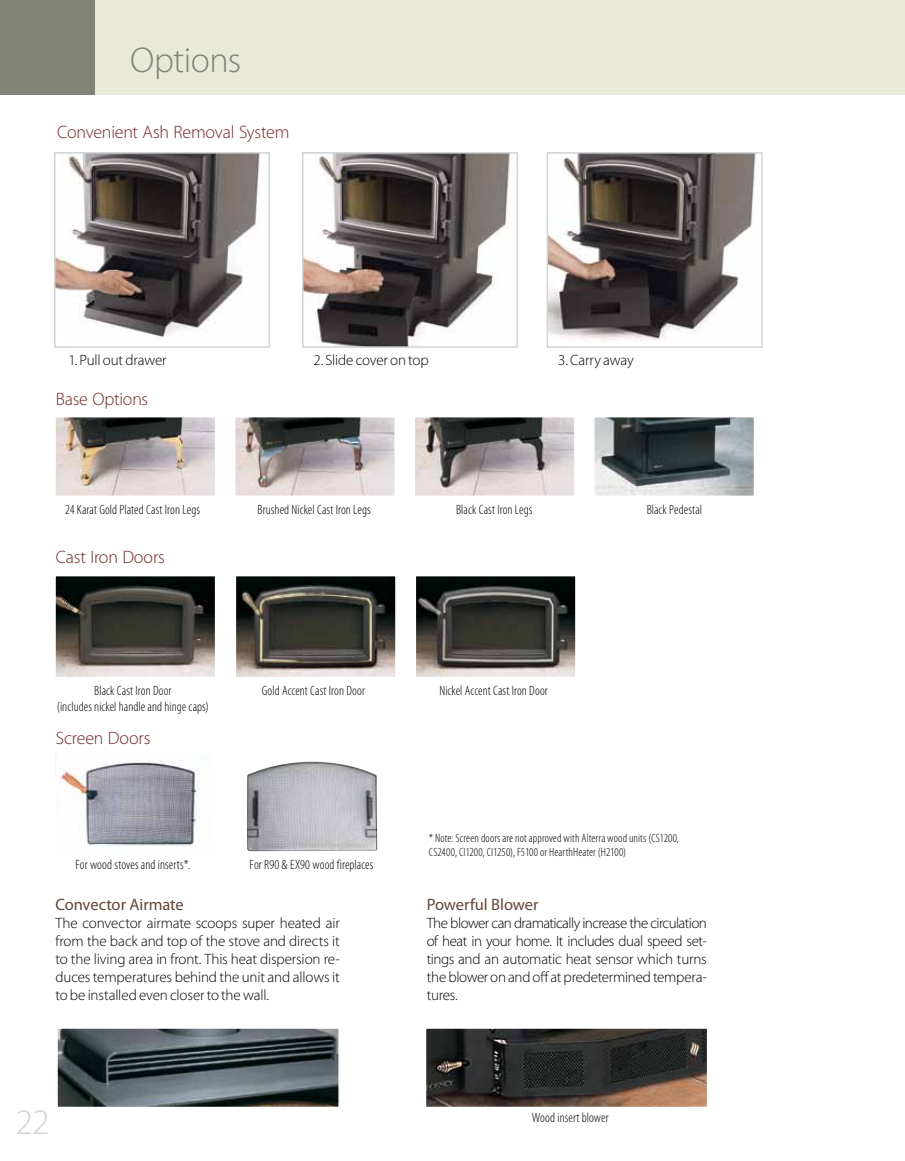
<style>
.page{position:relative;width:905px;height:1161px;background:#fff}
.page>*{position:absolute;margin:0;border:0;box-sizing:border-box;transform-origin:0 0}
.t1{font:300 36px "Myriad Pro";letter-spacing:-.015em;color:#828476}
.t2{font:300 36px "Myriad Pro";color:#d1d3d4}
.t3{font:300 18px "Myriad Pro";letter-spacing:-.01em;color:#762123}
.t4{font:16.5px "Myriad Pro";letter-spacing:-.005em;color:#644537}
.t5{font:300 15px/18px "Myriad Pro";letter-spacing:-.01em;color:#000;text-align:justify}
.t6{font:300 condensed 13.5px/16.2px "Myriad Pro";letter-spacing:.005em;color:#000;text-align:center}
.t7{font:300 condensed 12px/14.4px "Myriad Pro";letter-spacing:.01em;color:#000}
</style>
<div class="page">
<div style="left:80px;top:0;width:824px;height:94px;background:#e8e9d6"></div>
<div style="left:0;top:0;width:94px;height:94px;background:#828476"></div>
<img style="left:427px;top:1030px;width:278px;height:75px">
<div style="left:424px;top:1027px;width:284px;height:81px;border:2px solid #fff"></div>
<img style="left:59px;top:1030px;width:278px;height:75px">
<div style="left:56px;top:1027px;width:284px;height:81px;border:2px solid #fff"></div>
<img style="left:57px;top:155px;width:203px;height:184px">
<div style="left:54px;top:152px;width:216px;height:196px;border:2px solid #d1d3d4"></div>
<img style="left:305px;top:155px;width:205px;height:190px">
<div style="left:302px;top:152px;width:216px;height:196px;border:2px solid #d1d3d4"></div>
<img style="left:549px;top:155px;width:207px;height:186px">
<div style="left:546px;top:152px;width:216px;height:196px;border:2px solid #d1d3d4"></div>
<img style="left:57px;top:419px;width:156px;height:75px">
<div style="left:54px;top:416px;width:162px;height:81px;border:2px solid #fff"></div>
<img style="left:237px;top:419px;width:156px;height:75px">
<div style="left:234px;top:416px;width:162px;height:81px;border:2px solid #fff"></div>
<img style="left:416px;top:419px;width:156px;height:75px">
<div style="left:413px;top:416px;width:162px;height:81px;border:2px solid #fff"></div>
<img style="left:596px;top:419px;width:156px;height:75px">
<div style="left:593px;top:416px;width:162px;height:81px;border:2px solid #fff"></div>
<img style="left:57px;top:578px;width:156px;height:97px">
<div style="left:54px;top:575px;width:162px;height:103px;border:2px solid #fff"></div>
<img style="left:238px;top:578px;width:156px;height:97px">
<div style="left:235px;top:575px;width:162px;height:103px;border:2px solid #fff"></div>
<img style="left:417px;top:578px;width:156px;height:97px">
<div style="left:414px;top:575px;width:162px;height:103px;border:2px solid #fff"></div>
<img style="left:60px;top:761px;width:140px;height:85px">
<img style="left:247px;top:761px;width:130px;height:90px">
<h1 class="t1" style="left:130px;top:38px;width:113px">Options</h1>
<p class="t3" style="left:57px;top:121px;width:234px">Convenient Ash Removal System</p>
<p class="t5" style="left:68px;top:351px;width:100px">1. Pull out drawer</p>
<p class="t5" style="left:313px;top:351px;width:117px">2. Slide cover on top</p>
<p class="t5" style="left:558px;top:351px;width:77px">3. Carry away</p>
<p class="t3" style="left:56px;top:389px;width:94px">Base Options</p>
<p class="t6" style="left:65px;top:501px;width:136px">24 Karat Gold Plated Cast Iron Legs</p>
<p class="t6" style="left:257px;top:501px;width:115px">Brushed Nickel Cast Iron Legs</p>
<p class="t6" style="left:456px;top:501px;width:78px">Black Cast Iron Legs</p>
<p class="t6" style="left:646px;top:501px;width:57px">Black Pedestal</p>
<p class="t3" style="left:56px;top:546px;width:111px">Cast Iron Doors</p>
<p class="t6" style="left:57px;top:682px;width:154px">Black Cast Iron Door<br>(includes nickel handle and hinge caps)</p>
<p class="t6" style="left:262px;top:682px;width:105px">Gold Accent Cast Iron Door</p>
<p class="t6" style="left:439px;top:682px;width:110px">Nickel Accent Cast Iron Door</p>
<p class="t3" style="left:56px;top:727px;width:96px">Screen Doors</p>
<p class="t6" style="left:75px;top:856px;width:116px">For wood stoves and inserts*.</p>
<p class="t6" style="left:250px;top:856px;width:125px">For R90 &amp; EX90 wood fireplaces</p>
<p class="t4" style="left:56px;top:895px;width:130px">Convector Airmate</p>
<p class="t5" style="left:56px;top:914px;width:286px">The convector airmate scoops super heated air from the back and top of the stove and directs it to the living area in front. This heat dispersion re&shy;duces temperatures behind the unit and allows it to be installed even closer to the wall.</p>
<h1 class="t2" style="left:15px;top:1100px;width:36px">22</h1>
<p class="t7" style="left:429px;top:831px;width:252px">* Note: Screen doors are not approved with Alterra wood units (CS1200,<br>CS2400, CI1200, CI1250), F5100 or HearthHeater (H2100)</p>
<p class="t4" style="left:426px;top:895px;width:113px">Powerful Blower</p>
<p class="t5" style="left:426px;top:914px;width:282px">The blower can dramatically increase the circulation of heat in your home. It includes dual speed set&shy;tings and an automatic heat sensor which turns the blower on and off at predetermined tempera&shy;tures.</p>
<p class="t6" style="left:532px;top:1109px;width:78px">Wood insert blower</p>
</div>
